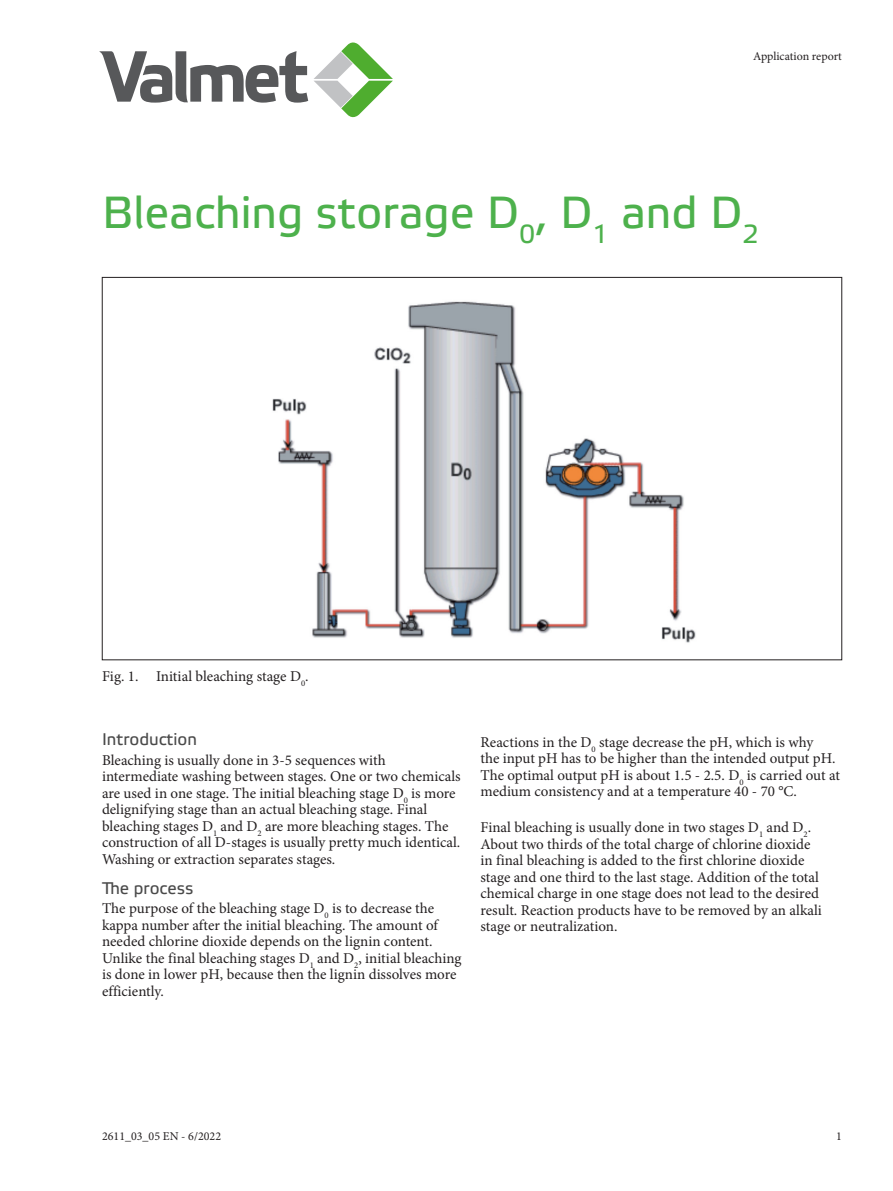
<style>
.page{position:relative;width:893px;height:1191px;background:#fff}
.page>*{position:absolute;margin:0;border:0;box-sizing:border-box;transform-origin:0 0}
.t1{font:45px "Etelka Text Pro";color:#4db14c}
.t2{font:16.8px "Etelka Text Pro";color:#4a4a4a}
.t3{font:15px/16.5px "Minion Pro";color:#231f20}
.t4{font:12px "Minion Pro";color:#231f20}
</style>
<div class="page">
<svg style="left:99px;top:51px;width:209px;height:52px"></svg>
<svg style="left:314px;top:42px;width:79px;height:76px"></svg>
<img style="left:272px;top:301px;width:424px;height:342px">
<p class="t4" style="left:753px;top:48px;width:90px">Application report</p>
<h1 class="t1" style="left:102px;top:188px;width:658px">Bleaching storage D<sub>0</sub>, D<sub>1</sub> and D<sub>2</sub></h1>
<p class="t3" style="left:102px;top:668px;width:208px">Fig. 1. Initial bleaching stage D<sub>0</sub>.</p>
<p class="t2" style="left:102px;top:730px;width:96px">Introduction</p>
<p class="t3" style="left:102px;top:752px;width:360px">Bleaching is usually done in 3-5 sequences with intermediate washing between stages. One or two chemicals are used in one stage. The initial bleaching stage D<sub>0</sub> is more delignifying stage than an actual bleaching stage. Final bleaching stages D<sub>1</sub> and D<sub>2</sub> are more bleaching stages. The construction of all D-stages is usually pretty much identical.<br>Washing or extraction separates stages.</p>
<p class="t2" style="left:102px;top:879px;width:93px">The process</p>
<p class="t3" style="left:102px;top:900px;width:361px">The purpose of the bleaching stage D<sub>0</sub> is to decrease the kappa number after the initial bleaching. The amount of needed chlorine dioxide depends on the lignin content.<br>Unlike the final bleaching stages D<sub>1</sub> and D<sub>2</sub>, initial bleaching is done in lower pH, because then the lignin dissolves more efficiently.</p>
<p class="t3" style="left:480px;top:734px;width:361px">Reactions in the D<sub>0</sub> stage decrease the pH, which is why<br>the input pH has to be higher than the intended output pH.<br>The optimal output pH is about 1.5 - 2.5. D<sub>0</sub> is carried out at medium consistency and at a temperature 40 - 70 °C.</p>
<p class="t3" style="left:480px;top:819px;width:343px">Final bleaching is usually done in two stages D<sub>1</sub> and D<sub>2</sub>.<br>About two thirds of the total charge of chlorine dioxide in final bleaching is added to the first chlorine dioxide stage and one third to the last stage. Addition of the total chemical charge in one stage does not lead to the desired result. Reaction products have to be removed by an alkali stage or neutralization.</p>
<p class="t4" style="left:102px;top:1128px;width:121px">2611_03_05 EN - 6/2022</p>
<p class="t4" style="left:836px;top:1128px;width:7px">1</p>
</div>
